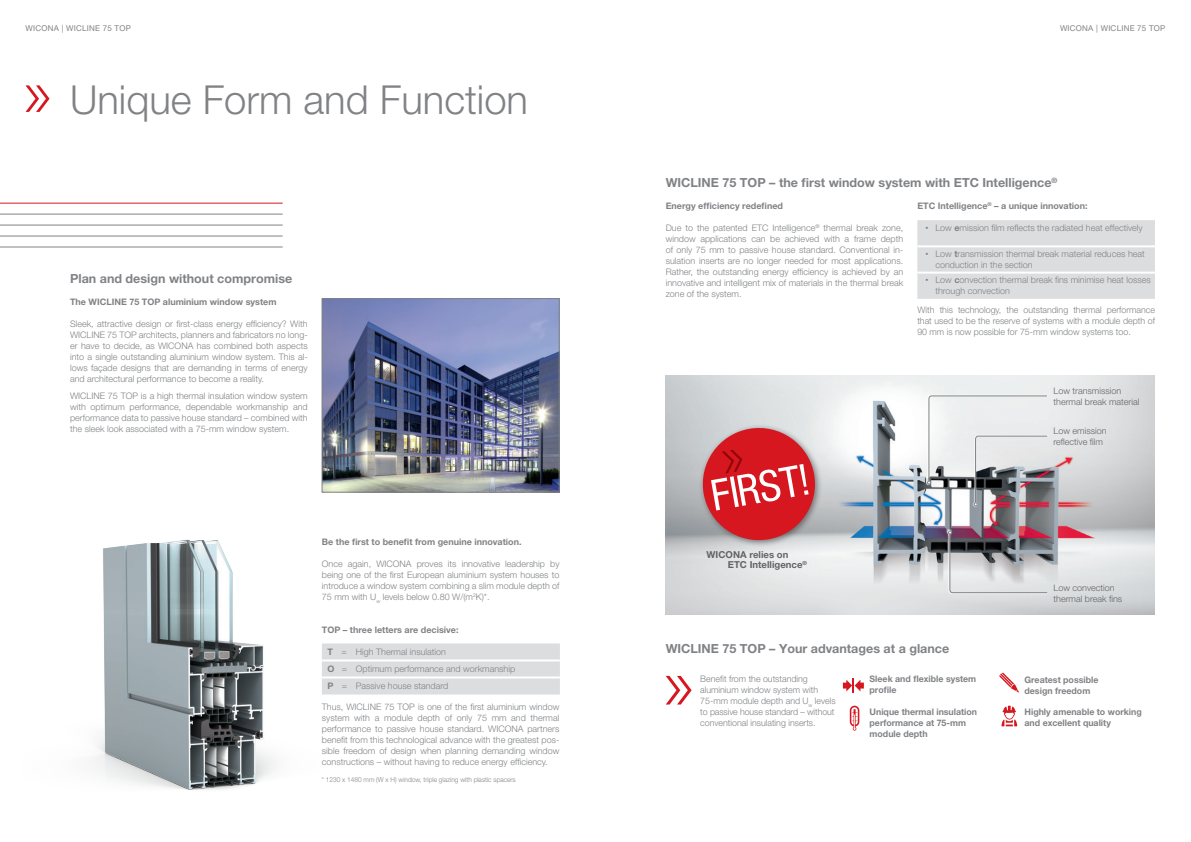
<style>
.page{position:relative;width:1191px;height:842px;background:#fff}
.page>*{position:absolute;margin:0;border:0;box-sizing:border-box;transform-origin:0 0}
._1_Head_Titel_Hel_Ne{font:300 40px "Helvetica Neue LT Pro";color:#808285}
.t1{font:700 12.5px "Helvetica Neue LT Pro";color:#808285}
.t2{font:700 9.6px/10.9px "Helvetica Neue LT Pro";color:#636366}
._5_copy_Hel_LTPro_li{font:300 9px/11px "Helvetica Neue LT Pro";color:#808285;text-align:justify}
.t3{font:700 9px/11px "Helvetica Neue LT Pro";color:#808285}
.t4{font:300 9px/11px "Helvetica Neue LT Pro";color:#636366}
._0_Overline_left_Hel{font:8px "Helvetica Neue LT Pro";letter-spacing:.03em;color:#808285}
.t5{font:300 6.8px "Helvetica Neue LT Pro";color:#808285;scale:.96 1}
.s1{font-weight:700}
.s2{font-size:6px}
</style>
<div class="page">
<svg style="left:26px;top:85px;width:24px;height:27px"></svg>
<img style="left:665px;top:376px;width:490px;height:238px">
<svg style="left:972px;top:434px;width:77px;height:74px"></svg>
<div style="left:925px;top:394px;width:123px;height:92px;background:#fff"></div>
<svg style="left:927px;top:395px;width:120px;height:111px"></svg>
<svg style="left:946px;top:529px;width:102px;height:65px"></svg>
<svg style="left:948px;top:531px;width:99px;height:62px;background:#a79ea4"></svg>
<hr style="left:0;top:203px;width:283px;height:1px;background:#d7171f">
<hr style="left:0;top:214px;width:283px;height:1px;background:#808285">
<hr style="left:0;top:225px;width:283px;height:1px;background:#808285">
<hr style="left:0;top:236px;width:283px;height:1px;background:#808285">
<hr style="left:0;top:247px;width:283px;height:1px;background:#808285">
<img style="left:324px;top:300px;width:233px;height:190px">
<div style="left:322px;top:298px;width:237px;height:194px;border:1px solid #808285"></div>
<img style="left:94px;top:539px;width:230px;height:251px">
<div style="left:698px;top:424px;width:125px;height:124px;background:#231f20;opacity:.5"></div>
<svg style="left:698px;top:423px;width:121px;height:122px;background:#d16166"></svg>
<div style="left:322px;top:643px;width:238px;height:51px;background:#dcdddf"></div>
<hr style="left:322px;top:659px;width:238px;height:2px;background:#fff">
<hr style="left:322px;top:676px;width:238px;height:2px;background:#fff">
<div style="left:917px;top:220px;width:238px;height:79px;background:#dcdddf"></div>
<hr style="left:917px;top:245px;width:238px;height:2px;background:#fff">
<hr style="left:917px;top:272px;width:238px;height:2px;background:#fff">
<svg style="left:999px;top:673px;width:20px;height:20px"></svg>
<svg style="left:1001px;top:706px;width:16px;height:20px"></svg>
<svg style="left:849px;top:706px;width:10px;height:25px"></svg>
<svg style="left:843px;top:678px;width:21px;height:15px"></svg>
<svg style="left:666px;top:676px;width:25px;height:28px"></svg>
<p class="_0_Overline_left_Hel" style="left:26px;top:24px;width:107px">WICONA | WICLINE 75 TOP</p>
<p class="_0_Overline_left_Hel" style="left:1060px;top:24px;width:107px">WICONA | WICLINE 75 TOP</p>
<p class="_1_Head_Titel_Hel_Ne" style="left:70px;top:75px;width:459px">Unique Form and Function</p>
<p class="t1" style="left:70px;top:270px;width:224px">Plan and design without compromise</p>
<p class="t3" style="left:70px;top:296px;width:208px">The WICLINE 75 TOP aluminium window system</p>
<p class="_5_copy_Hel_LTPro_li" style="left:70px;top:318px;width:239px">Sleek, attractive design or first-class energy efficiency? With WICLINE 75 TOP architects, planners and fabricators no long&shy;er have to decide, as WICONA has combined both aspects into a single outstanding aluminium window system. This al&shy;lows façade designs that are demanding in terms of energy and architectural performance to become a reality.</p>
<p class="_5_copy_Hel_LTPro_li" style="left:70px;top:390px;width:239px">WICLINE 75 TOP is a high thermal insulation window system with optimum performance, dependable workmanship and performance data to passive house standard – combined with the sleek look associated with a 75-mm window system.</p>
<p class="t3" style="left:322px;top:536px;width:201px">Be the first to benefit from genuine innovation.</p>
<p class="_5_copy_Hel_LTPro_li" style="left:322px;top:558px;width:239px">Once again, WICONA proves its innovative leadership by being one of the first European aluminium system houses to introduce a window system combining a slim module depth of 75 mm with U<sub>w</sub> levels below 0.80 W/(m<sup>2</sup>K)*.</p>
<p class="t3" style="left:322px;top:624px;width:138px">TOP – three letters are decisive:</p>
<p class="_5_copy_Hel_LTPro_li" style="left:327px;top:646px;width:120px"><span class="s1">T</span> = High Thermal insulation</p>
<p class="_5_copy_Hel_LTPro_li" style="left:327px;top:663px;width:189px"><span class="s1">O</span> = Optimum performance and workmanship</p>
<p class="_5_copy_Hel_LTPro_li" style="left:327px;top:680px;width:122px"><span class="s1">P</span> = Passive house standard</p>
<p class="_5_copy_Hel_LTPro_li" style="left:322px;top:701px;width:239px">Thus, WICLINE 75 TOP is one of the first aluminium window system with a module depth of only 75 mm and thermal performance to passive house standard. WICONA partners benefit from this technological advance with the greatest pos&shy;sible freedom of design when planning demanding window constructions – without having to reduce energy efficiency.</p>
<p class="t5" style="left:322px;top:775px;width:203px">* 1230 x 1480 mm (W x H) window, triple glazing with plastic spacers</p>
<p class="t1" style="left:665px;top:175px;width:393px">WICLINE 75 TOP – the first window system with ETC Intelligence<sup>®</sup></p>
<p class="t3" style="left:665px;top:200px;width:119px">Energy efficiency redefined</p>
<p class="_5_copy_Hel_LTPro_li" style="left:665px;top:222px;width:239px">Due to the patented ETC Intelligence<sup>®</sup> thermal break zone, window applications can be achieved with a frame depth of only 75 mm to passive house standard. Conventional in&shy;sulation inserts are no longer needed for most applications.<br>Rather, the outstanding energy efficiency is achieved by an innovative and intelligent mix of materials in the thermal break zone of the system.</p>
<p class="t3" style="left:917px;top:200px;width:172px">ETC Intelligence<sup>®</sup> – a unique innovation:</p>
<p class="_5_copy_Hel_LTPro_li" style="left:925px;top:222px;width:219px"><span class="s2">•</span> Low <span class="s1">e</span>mission film reflects the radiated heat effectively</p>
<p class="_5_copy_Hel_LTPro_li" style="left:935px;top:248px;width:211px;text-indent:-10px"><span class="s2">•</span> Low <span class="s1">t</span>ransmission thermal break material reduces heat conduction in the section</p>
<p class="_5_copy_Hel_LTPro_li" style="left:935px;top:275px;width:217px;text-indent:-10px"><span class="s2">•</span> Low <span class="s1">c</span>onvection thermal break fins minimise heat losses through convection</p>
<p class="_5_copy_Hel_LTPro_li" style="left:917px;top:304px;width:239px">With this technology, the outstanding thermal performance that used to be the reserve of systems with a module depth of 90 mm is now possible for 75-mm window systems too.</p>
<p class="t4" style="left:1053px;top:385px;width:87px">Low transmission thermal break material</p>
<p class="t4" style="left:1053px;top:425px;width:55px">Low emission reflective film</p>
<p class="t2" style="left:728px;top:548px;width:81px;text-indent:-21px">WICONA relies on<br>ETC Intelligence<sup>®</sup></p>
<p class="t4" style="left:1053px;top:582px;width:70px">Low convection thermal break fins</p>
<p class="t1" style="left:665px;top:641px;width:285px">WICLINE 75 TOP – Your advantages at a glance</p>
<p class="_5_copy_Hel_LTPro_li" style="left:700px;top:673px;width:137px;text-align:left">Benefit from the outstanding aluminium window system with<br>75-mm module depth and U<sub>w</sub> levels to passive house standard – without conventional insulating inserts.</p>
<p class="t3" style="left:869px;top:673px;width:108px">Sleek and flexible system profile</p>
<p class="t3" style="left:869px;top:706px;width:109px">Unique thermal insulation performance at 75-mm module depth</p>
<p class="t3" style="left:1024px;top:674px;width:75px">Greatest possible design freedom</p>
<p class="t3" style="left:1024px;top:706px;width:119px">Highly amenable to working and excellent quality</p>
</div>
